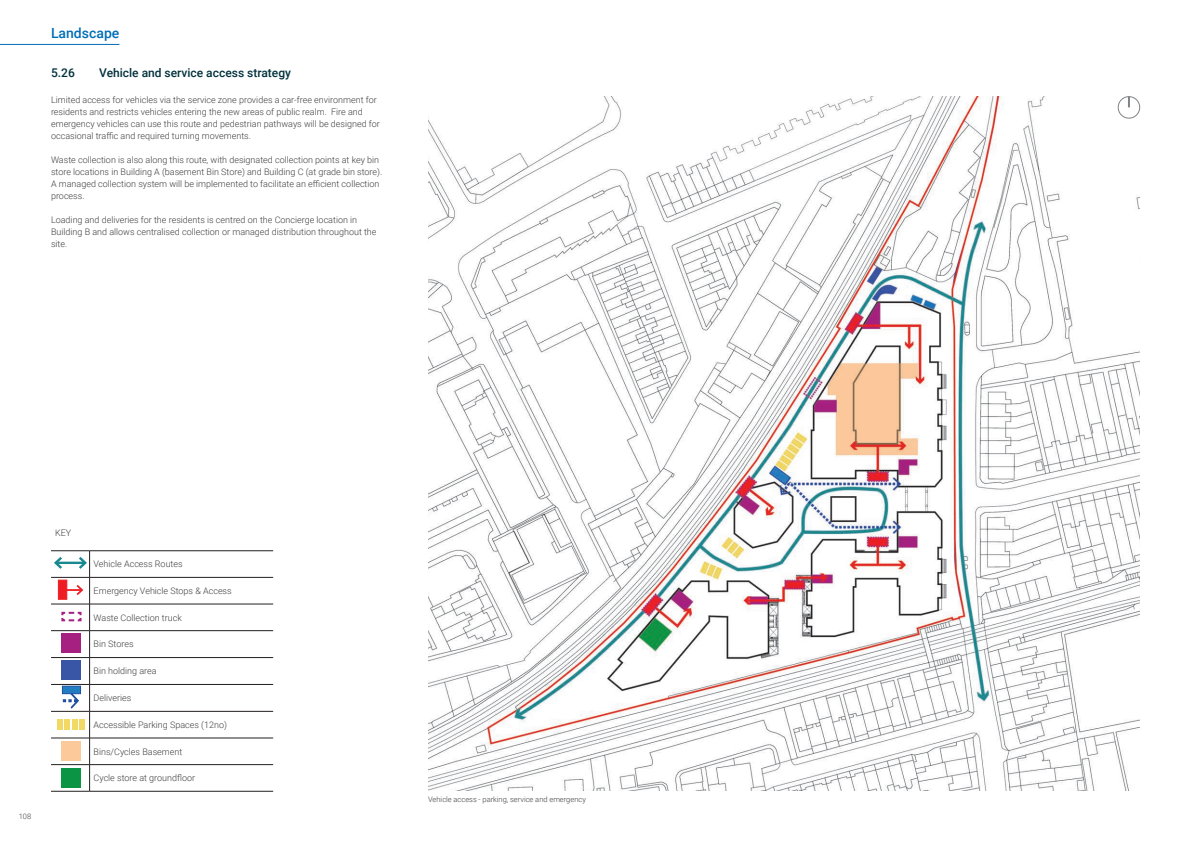
<style>
.page{position:relative;width:1191px;height:842px;background:#fff}
.page>*{position:absolute;margin:0;border:0;box-sizing:border-box;transform-origin:0 0}
.t1{font:500 14px "Roboto";color:#006eb6}
.t2{font:500 12px "Roboto";color:#00313c}
.AA_BODY_TEXT_2018{font:300 9px/12px "Roboto";color:#3e3e3f}
.AA_CAPTION_2018{font:300 7.5px "Roboto";color:#3e3e3f}
</style>
<div class="page">
<img style="left:428px;top:96px;width:712px;height:695px">
<hr style="left:51px;top:551px;width:39px;height:1px;background:#231f20">
<hr style="left:90px;top:551px;width:183px;height:1px;background:#231f20">
<hr style="left:51px;top:577px;width:39px;height:1px;background:#231f20">
<hr style="left:90px;top:577px;width:183px;height:1px;background:#231f20">
<hr style="left:51px;top:604px;width:39px;height:1px;background:#231f20">
<hr style="left:90px;top:604px;width:183px;height:1px;background:#231f20">
<hr style="left:51px;top:630px;width:39px;height:1px;background:#231f20">
<hr style="left:90px;top:630px;width:183px;height:1px;background:#231f20">
<hr style="left:51px;top:657px;width:39px;height:1px;background:#231f20">
<hr style="left:90px;top:657px;width:183px;height:1px;background:#231f20">
<hr style="left:51px;top:684px;width:39px;height:1px;background:#231f20">
<hr style="left:90px;top:684px;width:183px;height:1px;background:#231f20">
<hr style="left:51px;top:711px;width:39px;height:1px;background:#231f20">
<hr style="left:90px;top:711px;width:183px;height:1px;background:#231f20">
<hr style="left:51px;top:738px;width:39px;height:1px;background:#231f20">
<hr style="left:90px;top:738px;width:183px;height:1px;background:#231f20">
<hr style="left:51px;top:764px;width:39px;height:1px;background:#231f20">
<hr style="left:90px;top:764px;width:183px;height:1px;background:#231f20">
<hr style="left:51px;top:791px;width:39px;height:1px;background:#231f20">
<hr style="left:90px;top:791px;width:183px;height:1px;background:#231f20">
<svg style="left:52px;top:551px;width:38px;height:240px"></svg>
<div style="left:1118px;top:97px;width:21px;height:21px;background:#fff;border-radius:50%"></div>
<div style="left:1118px;top:96px;width:22px;height:22px;border:1px solid #808285;border-radius:50%"></div>
<svg style="left:1128px;top:97px;width:2px;height:10px"></svg>
<hr style="left:0;top:44px;width:119px;height:1px;background:#006eb6">
<h1 class="t1" style="left:51px;top:23px;width:70px">Landscape</h1>
<p class="t2" style="left:51px;top:64px;width:25px">5.26</p>
<p class="t2" style="left:99px;top:64px;width:193px">Vehicle and service access strategy</p>
<p class="AA_BODY_TEXT_2018" style="left:51px;top:94px;width:330px">Limited access for vehicles via the service zone provides a car-free environment for residents and restricts vehicles entering the new areas of public realm. Fire and emergency vehicles can use this route and pedestrian pathways will be designed for occasional traffic and required turning movements.</p>
<p class="AA_BODY_TEXT_2018" style="left:51px;top:154px;width:333px">Waste collection is also along this route, with designated collection points at key bin store locations in Building A (basement Bin Store) and Building C (at grade bin store).<br>A managed collection system will be implemented to facilitate an efficient collection process.</p>
<p class="AA_BODY_TEXT_2018" style="left:51px;top:214px;width:327px">Loading and deliveries for the residents is centred on the Concierge location in<br>Building B and allows centralised collection or managed distribution throughout the site.</p>
<p class="AA_CAPTION_2018" style="left:19px;top:811px;width:14px">108</p>
<p class="AA_BODY_TEXT_2018" style="left:55px;top:527px;width:18px">KEY</p>
<p class="AA_BODY_TEXT_2018" style="left:94px;top:558px;width:91px">Vehicle Access Routes</p>
<p class="AA_BODY_TEXT_2018" style="left:94px;top:584px;width:140px">Emergency Vehicle Stops &amp; Access</p>
<p class="AA_BODY_TEXT_2018" style="left:94px;top:611px;width:90px">Waste Collection truck</p>
<p class="AA_BODY_TEXT_2018" style="left:94px;top:638px;width:41px">Bin Stores</p>
<p class="AA_BODY_TEXT_2018" style="left:94px;top:665px;width:65px">Bin holding area</p>
<p class="AA_BODY_TEXT_2018" style="left:94px;top:692px;width:39px">Deliveries</p>
<p class="AA_BODY_TEXT_2018" style="left:94px;top:718px;width:135px">Accessible Parking Spaces (12no)</p>
<p class="AA_BODY_TEXT_2018" style="left:94px;top:745px;width:90px">Bins/Cycles Basement</p>
<p class="AA_BODY_TEXT_2018" style="left:94px;top:772px;width:103px">Cycle store at groundfloor</p>
<p class="AA_CAPTION_2018" style="left:428px;top:794px;width:159px">Vehicle access - parking, service and emergency</p>
</div>
